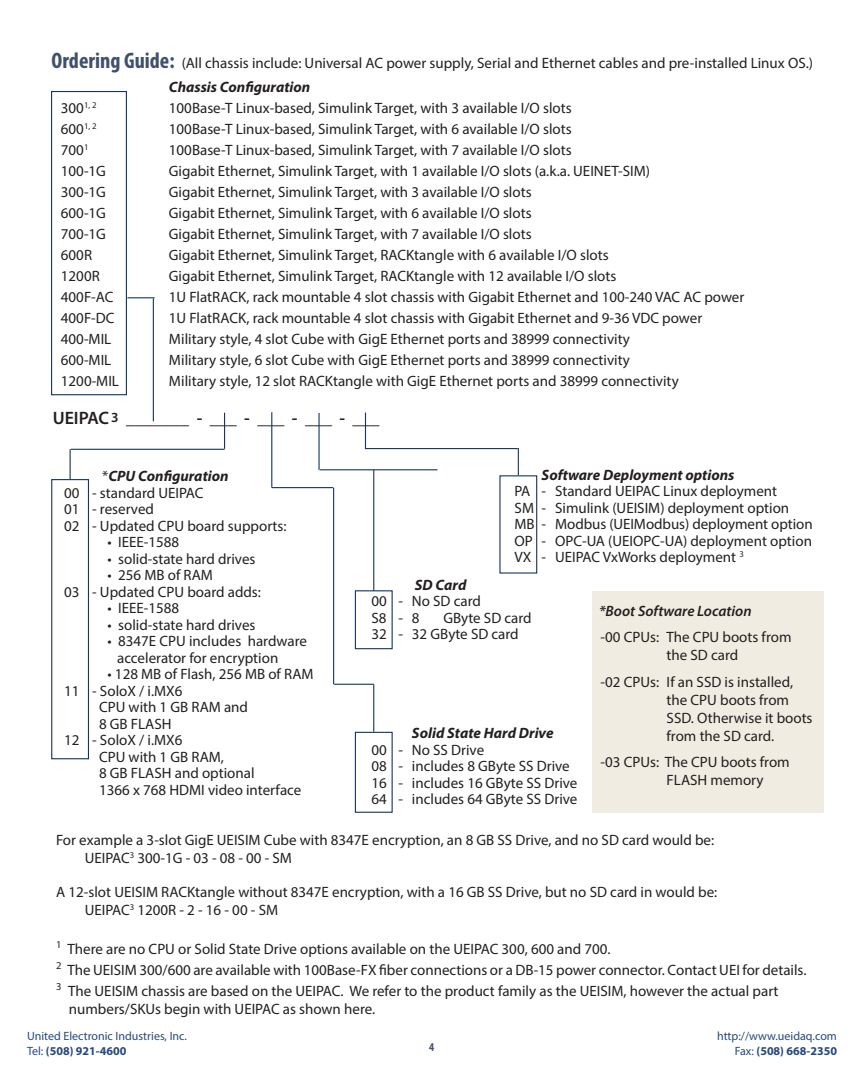
<style>
.page{position:relative;width:864px;height:1080px;background:#fff}
.page>*{position:absolute;margin:0;border:0;box-sizing:border-box;transform-origin:0 0}
.FAQ_Question{font:600 18px "Myriad Pro";color:#231f20}
.Main_Text{font:15px "Myriad Pro";color:#231f20}
.FAQ_Question-2{font:15px "Myriad Pro";color:#231f20}
.Text_Header{font:15px/18px "Myriad Pro";color:#231f20}
.Feat-GenDesc-Tech{font:15px "Myriad Pro";color:#231f20}
.Main_Text-2{font:italic 700 15px "Myriad Pro";color:#231f20}
.FAQ_Question-3{font:italic 600 15px "Myriad Pro";color:#231f20}
.FAQ_Question-4{font:italic 700 15px "Myriad Pro";color:#231f20}
.t1{font:12px/14.4px "Myriad Pro";color:#254980}
.t2{font:700 condensed 12px "Myriad Pro";color:#40516c}
.s1{font-weight:700;font-stretch:condensed;font-size:22.5px;color:#40516c}
.s2{font-size:13.95px}
.s3{font-weight:400;font-style:normal}
.s4{font-style:inherit}
.s5{font-weight:700}
</style>
<div class="page">
<div style="left:51px;top:91px;width:76px;height:304px;border:1px solid #183562"></div>
<svg style="left:127px;top:297px;width:28px;height:1px"></svg>
<hr style="left:153px;top:298px;width:1px;height:123px;background:#183562">
<div style="left:51px;top:479px;width:38px;height:280px;border:1px solid #183562"></div>
<hr style="left:70px;top:449px;width:1px;height:30px;background:#183562">
<hr style="left:71px;top:449px;width:154px;height:1px;background:#183562">
<hr style="left:224px;top:413px;width:1px;height:36px;background:#183562">
<hr style="left:271px;top:412px;width:1px;height:76px;background:#183562">
<hr style="left:318px;top:413px;width:2px;height:57px;background:#183562">
<hr style="left:365px;top:413px;width:1px;height:36px;background:#183562">
<hr style="left:333px;top:488px;width:1px;height:196px;background:#183562">
<hr style="left:272px;top:487px;width:61px;height:1px;background:#183562">
<hr style="left:320px;top:469px;width:117px;height:1px;background:#183562">
<hr style="left:373px;top:684px;width:1px;height:48px;background:#183562">
<div style="left:355px;top:732px;width:38px;height:81px;border:1px solid #183562"></div>
<div style="left:355px;top:590px;width:38px;height:59px;border:1px solid #183562"></div>
<hr style="left:373px;top:470px;width:1px;height:121px;background:#183562">
<div style="left:499px;top:475px;width:38px;height:99px;border:1px solid #183562"></div>
<svg style="left:518px;top:448px;width:1px;height:27px"></svg>
<hr style="left:365px;top:448px;width:153px;height:1px;background:#183562">
<div style="left:592px;top:591px;width:232px;height:222px;background:#f1ece2"></div>
<hr style="left:334px;top:684px;width:40px;height:1px;background:#183562">
<p class="Feat-GenDesc-Tech" style="left:51px;top:54px;width:763px"><span class="s1">Ordering Guide:</span> (All chassis include: Universal AC power supply, Serial and Ethernet cables and pre-installed Linux OS.)</p>
<p class="FAQ_Question-4" style="left:169px;top:77px;width:143px">Chassis Configuration</p>
<p class="FAQ_Question-2" style="left:61px;top:99px;width:37px">300<sup>1,</sup> <sup>2</sup></p>
<p class="FAQ_Question-2" style="left:169px;top:99px;width:404px">100Base-T Linux-based, Simulink Target, with 3 available I/O slots</p>
<p class="FAQ_Question-2" style="left:61px;top:120px;width:37px">600<sup>1,</sup> <sup>2</sup></p>
<p class="FAQ_Question-2" style="left:169px;top:120px;width:404px">100Base-T Linux-based, Simulink Target, with 6 available I/O slots</p>
<p class="FAQ_Question-2" style="left:61px;top:141px;width:29px">700<sup>1</sup></p>
<p class="FAQ_Question-2" style="left:169px;top:141px;width:404px">100Base-T Linux-based, Simulink Target, with 7 available I/O slots</p>
<p class="FAQ_Question-2" style="left:61px;top:162px;width:47px">100-1G</p>
<p class="FAQ_Question-2" style="left:169px;top:162px;width:483px">Gigabit Ethernet, Simulink Target, with 1 available I/O slots (a.k.a. UEINET-SIM)</p>
<p class="FAQ_Question-2" style="left:61px;top:183px;width:47px">300-1G</p>
<p class="FAQ_Question-2" style="left:169px;top:183px;width:364px">Gigabit Ethernet, Simulink Target, with 3 available I/O slots</p>
<p class="FAQ_Question-2" style="left:61px;top:204px;width:47px">600-1G</p>
<p class="FAQ_Question-2" style="left:169px;top:204px;width:364px">Gigabit Ethernet, Simulink Target, with 6 available I/O slots</p>
<p class="FAQ_Question-2" style="left:61px;top:225px;width:47px">700-1G</p>
<p class="FAQ_Question-2" style="left:169px;top:225px;width:364px">Gigabit Ethernet, Simulink Target, with 7 available I/O slots</p>
<p class="FAQ_Question-2" style="left:61px;top:246px;width:33px">600R</p>
<p class="FAQ_Question-2" style="left:169px;top:246px;width:441px">Gigabit Ethernet, Simulink Target, RACKtangle with 6 available I/O slots</p>
<p class="FAQ_Question-2" style="left:61px;top:267px;width:40px">1200R</p>
<p class="FAQ_Question-2" style="left:169px;top:267px;width:449px">Gigabit Ethernet, Simulink Target, RACKtangle with 12 available I/O slots</p>
<p class="FAQ_Question-2" style="left:61px;top:288px;width:54px">400F-AC</p>
<p class="FAQ_Question-2" style="left:169px;top:288px;width:577px">1U FlatRACK, rack mountable 4 slot chassis with Gigabit Ethernet and 100-240 VAC AC power</p>
<p class="FAQ_Question-2" style="left:61px;top:309px;width:55px">400F-DC</p>
<p class="FAQ_Question-2" style="left:169px;top:309px;width:535px">1U FlatRACK, rack mountable 4 slot chassis with Gigabit Ethernet and 9-36 VDC power</p>
<p class="FAQ_Question-2" style="left:61px;top:330px;width:52px">400-MIL</p>
<p class="FAQ_Question-2" style="left:169px;top:330px;width:463px">Military style, 4 slot Cube with GigE Ethernet ports and 38999 connectivity</p>
<p class="FAQ_Question-2" style="left:61px;top:351px;width:52px">600-MIL</p>
<p class="FAQ_Question-2" style="left:169px;top:351px;width:463px">Military style, 6 slot Cube with GigE Ethernet ports and 38999 connectivity</p>
<p class="FAQ_Question-2" style="left:61px;top:372px;width:60px">1200-MIL</p>
<p class="FAQ_Question-2" style="left:169px;top:372px;width:511px">Military style, 12 slot RACKtangle with GigE Ethernet ports and 38999 connectivity</p>
<p class="FAQ_Question" style="left:53px;top:407px;width:328px">UEIPAC<span class="s2">3</span> _______ - ___ - ___ - ___ - ___</p>
<p class="Main_Text-2" style="left:102px;top:466px;width:128px"><span class="s3">*</span>CPU Configuration</p>
<p class="Main_Text" style="left:64px;top:483px;width:141px">00 - standard UEIPAC</p>
<p class="Main_Text" style="left:64px;top:500px;width:91px">01 - reserved</p>
<p class="Main_Text" style="left:64px;top:516px;width:224px">02 - Updated CPU board supports:</p>
<p class="Main_Text" style="left:108px;top:533px;width:73px">• IEEE-1588</p>
<p class="Main_Text" style="left:108px;top:549px;width:149px">• solid-state hard drives</p>
<p class="Main_Text" style="left:108px;top:566px;width:107px">• 256 MB of RAM</p>
<p class="Main_Text" style="left:64px;top:582px;width:198px">03 - Updated CPU board adds:</p>
<p class="Main_Text" style="left:108px;top:599px;width:73px">• IEEE-1588</p>
<p class="Main_Text" style="left:108px;top:615px;width:149px">• solid-state hard drives</p>
<p class="Main_Text" style="left:108px;top:632px;width:201px">• 8347E CPU includes hardware</p>
<p class="Main_Text" style="left:117px;top:648px;width:163px">accelerator for encryption</p>
<p class="Main_Text" style="left:108px;top:665px;width:207px">• 128 MB of Flash, 256 MB of RAM</p>
<p class="Main_Text" style="left:64px;top:681px;width:120px">11 - SoloX / i.MX6</p>
<p class="Main_Text" style="left:99px;top:698px;width:150px">CPU with 1 GB RAM and</p>
<p class="Main_Text" style="left:99px;top:714px;width:74px">8 GB FLASH</p>
<p class="Main_Text" style="left:64px;top:731px;width:120px">12 - SoloX / i.MX6</p>
<p class="Main_Text" style="left:99px;top:747px;width:126px">CPU with 1 GB RAM,</p>
<p class="Main_Text" style="left:99px;top:764px;width:157px">8 GB FLASH and optional</p>
<p class="Main_Text" style="left:99px;top:780px;width:204px">1366 x 768 HDMI video interface</p>
<p class="Main_Text-2" style="left:542px;top:465px;width:194px">Software Deployment options</p>
<p class="Main_Text" style="left:515px;top:482px;width:264px">PA - Standard UEIPAC Linux deployment</p>
<p class="Main_Text" style="left:515px;top:498px;width:276px">SM - Simulink (UEISIM) deployment option</p>
<p class="Main_Text" style="left:515px;top:515px;width:300px">MB - Modbus (UEIModbus) deployment option</p>
<p class="Main_Text" style="left:515px;top:531px;width:299px">OP - OPC-UA (UEIOPC-UA) deployment option</p>
<p class="Main_Text" style="left:515px;top:548px;width:231px">VX - UEIPAC VxWorks deployment <sup>3</sup></p>
<p class="Main_Text-2" style="left:415px;top:575px;width:53px">SD Card</p>
<p class="Main_Text" style="left:371px;top:592px;width:111px">00 - No SD card</p>
<p class="Main_Text" style="left:371px;top:608px;width:50px">S8 - 8</p>
<p class="Main_Text" style="left:443px;top:608px;width:90px">GByte SD card</p>
<p class="Main_Text" style="left:371px;top:625px;width:149px">32 - 32 GByte SD card</p>
<p class="Main_Text-2" style="left:412px;top:723px;width:143px">Solid State Hard Drive</p>
<p class="Main_Text" style="left:371px;top:740px;width:114px">00 - No SS Drive</p>
<p class="Main_Text" style="left:371px;top:757px;width:200px">08 - includes 8 GByte SS Drive</p>
<p class="Main_Text" style="left:371px;top:773px;width:208px">16 - includes 16 GByte SS Drive</p>
<p class="Main_Text" style="left:371px;top:790px;width:208px">64 - includes 64 GByte SS Drive</p>
<p class="FAQ_Question-3" style="left:599px;top:601px;width:154px"><span class="s4">*B</span>oot Software Location</p>
<p class="Text_Header" style="left:667px;top:628px;width:126px;text-indent:-66px">-00 CPUs: The CPU boots from the SD card</p>
<p class="Text_Header" style="left:667px;top:673px;width:147px;text-indent:-66px">-02 CPUs: If an SSD is installed, the CPU boots from<br>SSD. Otherwise it boots from the SD card.</p>
<p class="Text_Header" style="left:667px;top:753px;width:125px;text-indent:-66px">-03 CPUs: The CPU boots from<br>FLASH memory</p>
<p class="Main_Text" style="left:56px;top:831px;width:660px">For example a 3-slot GigE UEISIM Cube with 8347E encryption, an 8 GB SS Drive, and no SD card would be:</p>
<p class="Main_Text" style="left:85px;top:849px;width:209px">UEIPAC<sup>3</sup> 300-1G - 03 - 08 - 00 - SM</p>
<p class="Main_Text" style="left:56px;top:883px;width:663px">A 12-slot UEISIM RACKtangle without 8347E encryption, with a 16 GB SS Drive, but no SD card in would be:</p>
<p class="Main_Text" style="left:85px;top:901px;width:195px">UEIPAC<sup>3</sup> 1200R - 2 - 16 - 00 - SM</p>
<p class="Main_Text" style="left:56px;top:940px;width:556px"><sup>1</sup> There are no CPU or Solid State Drive options available on the UEIPAC 300, 600 and 700.</p>
<p class="Main_Text" style="left:56px;top:961px;width:752px"><sup>2</sup> The UEISIM 300/600 are available with 100Base-FX fiber connections or a DB-15 power connector. Contact UEI for details.</p>
<p class="Main_Text" style="left:56px;top:982px;width:724px"><sup>3</sup> The UEISIM chassis are based on the UEIPAC. We refer to the product family as the UEISIM, however the actual part</p>
<p class="Main_Text" style="left:69px;top:1000px;width:308px">numbers/SKUs begin with UEIPAC as shown here.</p>
<p class="t1" style="left:27px;top:1029px;width:162px">United Electronic Industries, Inc.<br>Tel: <span class="s5">(508) 921-4600</span></p>
<p class="t1" style="left:717px;top:1029px;width:121px;text-align:right">http://www.ueidaq.com<br>Fax: <span class="s5">(508) 668-2350</span></p>
<p class="t2" style="left:429px;top:1040px;width:7px">4</p>
</div>
